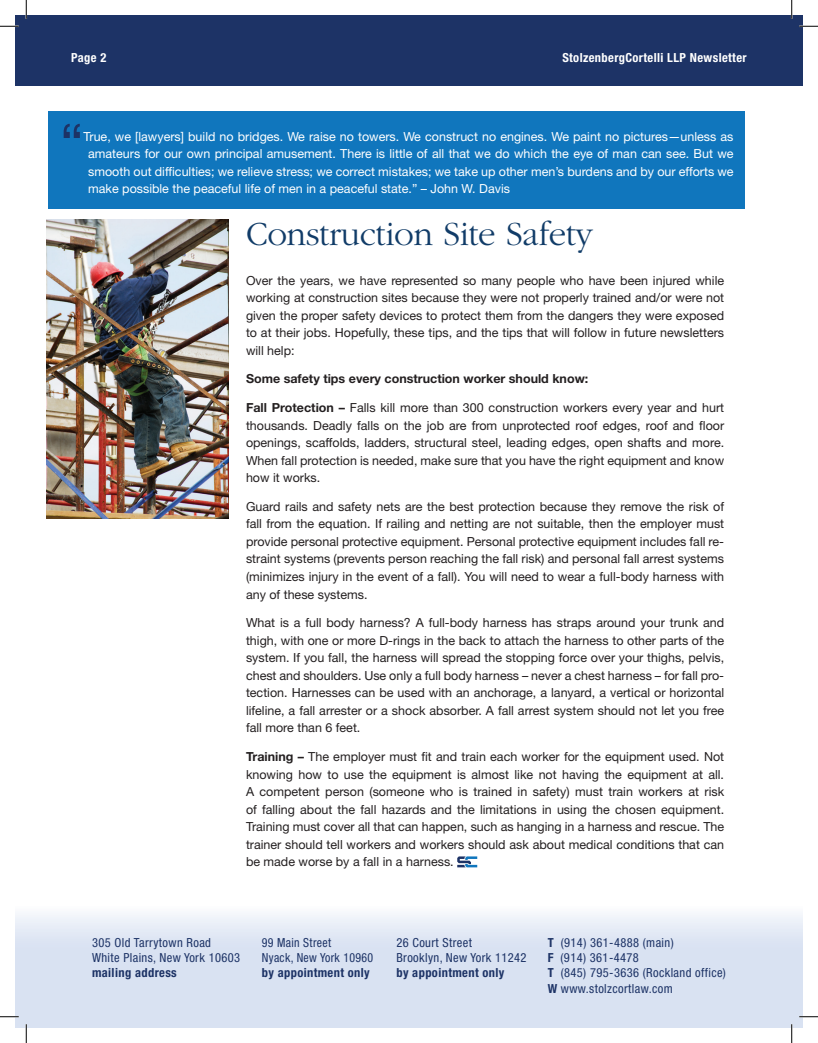
<style>
.page{position:relative;width:818px;height:1043px;background:#fff}
.page>*{position:absolute;margin:0;border:0;box-sizing:border-box;transform-origin:0 0}
.t1{font:55px "Helvetica Neue LT Std";color:#1d3366}
.t2{font:300 35px "ITC Garamond Std";letter-spacing:-.01em;color:#113c68}
.t3{font:12.5px/17.5px "Helvetica Neue LT Std";color:#231f20;text-align:justify}
.t4{font:12.5px/17.5px "Helvetica Neue LT Std";color:#fff;text-align:justify}
.t5{font:condensed 12.5px/15px "Helvetica Neue LT Std";letter-spacing:.03em;color:#1d3366}
.t6{font:700 condensed 12.5px "Helvetica Neue LT Std";letter-spacing:.03em;color:#1d3366}
.t7{font:700 12.5px "Helvetica Neue LT Std";color:#231f20}
.t8{font:700 condensed 12.5px "Helvetica Neue LT Std";letter-spacing:.03em;color:#fff}
.t9{font:condensed 12.5px/15px "Helvetica Neue LT Std";letter-spacing:.03em;color:#1d3366;scale:.95 1}
.s1{font-weight:700}
</style>
<div class="page">
<svg style="left:15px;top:914px;width:787px;height:114px;background:#dce4f3"></svg>
<div style="left:15px;top:15px;width:776px;height:71px;background:#1d3366"></div>
<div style="left:791px;top:15px;width:11px;height:71px;background:#1d3366"></div>
<svg style="left:457px;top:856px;width:20px;height:11px"></svg>
<img style="left:47px;top:220px;width:182px;height:299px">
<div style="left:49px;top:111px;width:695px;height:97px;background:#1076bd"></div>
<svg style="left:0;top:25px;width:19px;height:2px"></svg>
<svg style="left:799px;top:25px;width:19px;height:2px"></svg>
<svg style="left:0;top:1015px;width:19px;height:2px"></svg>
<svg style="left:799px;top:1015px;width:19px;height:2px"></svg>
<svg style="left:25px;top:0;width:2px;height:19px"></svg>
<svg style="left:25px;top:1024px;width:2px;height:18px"></svg>
<svg style="left:790px;top:0;width:2px;height:19px"></svg>
<svg style="left:790px;top:1024px;width:2px;height:18px"></svg>
<p class="t8" style="left:71px;top:50px;width:37px">Page 2</p>
<p class="t8" style="left:562px;top:50px;width:186px">StolzenbergCortelli LLP Newsletter</p>
<h1 class="t1" style="left:60px;top:111px;width:25px">“</h1>
<p class="t4" style="left:88px;top:127px;width:647px;text-indent:-5px">True, we [lawyers] build no bridges. We raise no towers. We construct no engines. We paint no pictures—unless as amateurs for our own principal amusement. There is little of all that we do which the eye of man can see. But we smooth out difficulties; we relieve stress; we correct mistakes; we take up other men’s burdens and by our efforts we make possible the peaceful life of men in a peaceful state.” – John W. Davis</p>
<h2 class="t2" style="left:246px;top:215px;width:348px">Construction Site Safety</h2>
<p class="t3" style="left:246px;top:271px;width:479px">Over the years, we have represented so many people who have been injured while working at construction sites because they were not properly trained and/or were not given the proper safety devices to protect them from the dangers they were exposed to at their jobs. Hopefully, these tips, and the tips that will follow in future newsletters will help:</p>
<p class="t7" style="left:246px;top:371px;width:344px">Some safety tips every construction worker should know:</p>
<p class="t3" style="left:246px;top:399px;width:479px"><span class="s1">Fall Protection –</span> Falls kill more than 300 construction workers every year and hurt thousands. Deadly falls on the job are from unprotected roof edges, roof and floor openings, scaffolds, ladders, structural steel, leading edges, open shafts and more.<br>When fall protection is needed, make sure that you have the right equipment and know how it works.</p>
<p class="t3" style="left:246px;top:497px;width:479px">Guard rails and safety nets are the best protection because they remove the risk of fall from the equation. If railing and netting are not suitable, then the employer must provide personal protective equipment. Personal protective equipment includes fall re&shy;straint systems (prevents person reaching the fall risk) and personal fall arrest systems (minimizes injury in the event of a fall). You will need to wear a full-body harness with any of these systems.</p>
<p class="t3" style="left:246px;top:614px;width:479px">What is a full body harness? A full-body harness has straps around your trunk and thigh, with one or more D-rings in the back to attach the harness to other parts of the system. If you fall, the harness will spread the stopping force over your thighs, pelvis, chest and shoulders. Use only a full body harness – never a chest harness – for fall pro&shy;tection. Harnesses can be used with an anchorage, a lanyard, a vertical or horizontal lifeline, a fall arrester or a shock absorber. A fall arrest system should not let you free fall more than 6 feet.</p>
<p class="t3" style="left:246px;top:747px;width:479px"><span class="s1">Training –</span> The employer must fit and train each worker for the equipment used. Not knowing how to use the equipment is almost like not having the equipment at all.<br>A competent person (someone who is trained in safety) must train workers at risk of falling about the fall hazards and the limitations in using the chosen equipment.<br>Training must cover all that can happen, such as hanging in a harness and rescue. The trainer should tell workers and workers should ask about medical conditions that can be made worse by a fall in a harness.</p>
<p class="t5" style="left:92px;top:935px;width:150px">305 Old Tarrytown Road<br>White Plains, New York 10603</p>
<p class="t6" style="left:92px;top:965px;width:86px">mailing address</p>
<p class="t9" style="left:262px;top:935px;width:119px">99 Main Street<br>Nyack, New York 10960</p>
<p class="t6" style="left:262px;top:965px;width:110px">by appointment only</p>
<p class="t5" style="left:396px;top:935px;width:132px">26 Court Street<br>Brooklyn, New York 11242</p>
<p class="t6" style="left:396px;top:965px;width:110px">by appointment only</p>
<p class="t5" style="left:547px;top:935px;width:180px"><span class="s1">T</span> (914) 361-4888 (main)<br><span class="s1">F</span> (914) 361-4478<br><span class="s1">T</span> (845) 795-3636 (Rockland office)<br><span class="s1">W</span> www.stolzcortlaw.com</p>
</div>
